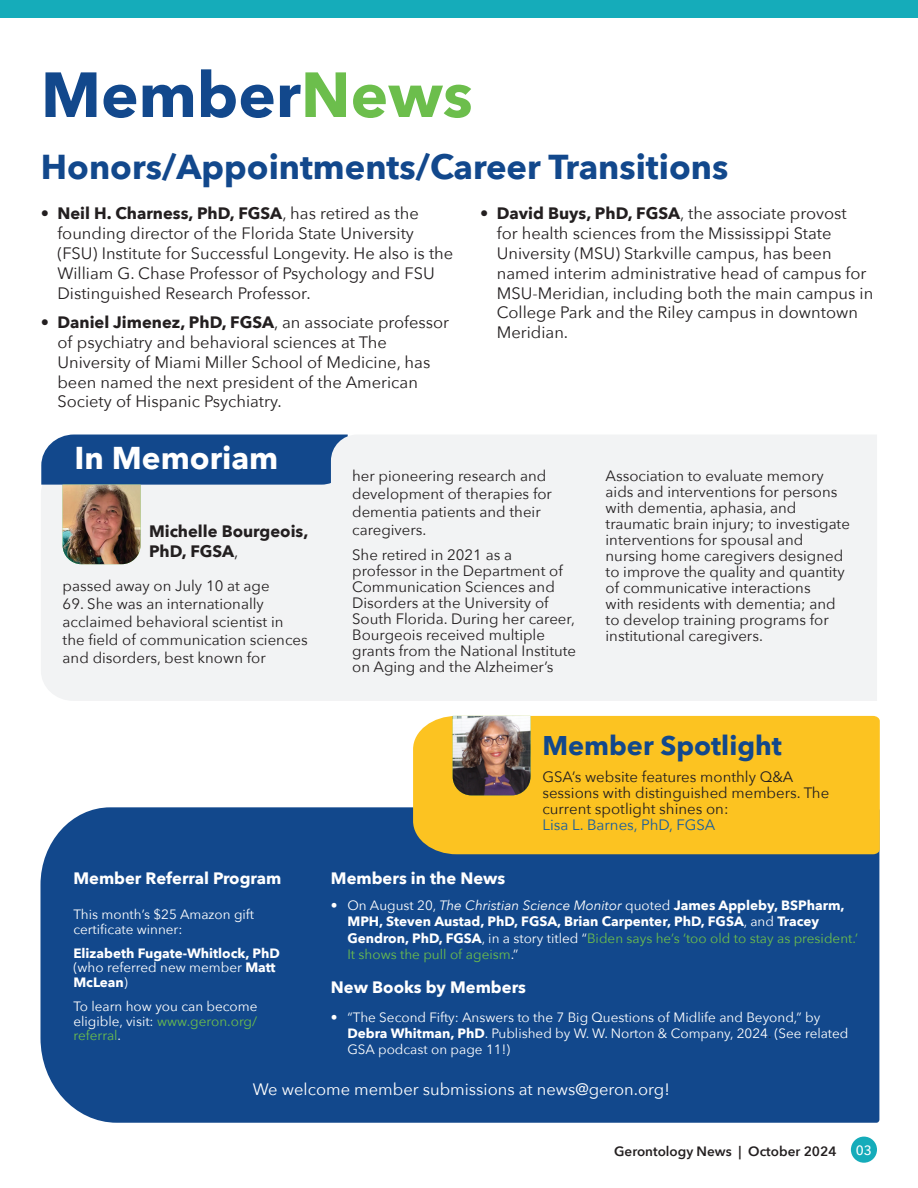
<style>
.page{position:relative;width:918px;height:1188px;background:#fff}
.page>*{position:absolute;margin:0;border:0;box-sizing:border-box;transform-origin:0 0}
.t1{font:700 63px "Avenir Next";color:#12488c}
.t2{font:700 34.5px "Avenir Next";color:#12488c}
.t3{font:700 31.5px "Avenir Next";color:#fff}
.t4{font:700 27px "Avenir Next";color:#12488c}
.bullets{font:16.5px/19.8px "Avenir Next";color:#231f20}
.t5{font:700 16.5px "Avenir Next";color:#fff}
.t6{font:16.5px "Avenir Next";color:#fff}
.t7{font:700 16.5px/19.8px "Avenir Next";color:#231f20}
.t8{font:15px/16px "Avenir Next";color:#231f20}
.bullets-2{font:700 13.5px/16.2px "Avenir Next";color:#fff}
.bullets-3{font:13.5px/14.4px "Avenir Next";color:#fff}
.t9{font:600 13.5px "Avenir Next";color:#231f20}
.t10{font:500 13.5px "Avenir Next";color:#fff}
.s1{color:#6cbe4c}
.s2{font-weight:700}
.s3{font-weight:400}
.s4{color:#175d9e}
.s5{font-weight:400;font-style:italic}
.s6{font-weight:400;color:#6cbe4c}
.s7{color:#231f20}
</style>
<div class="page">
<div style="left:851px;top:1137px;width:26px;height:26px;background:#15acba;border-radius:50%"></div>
<div style="left:0;top:0;width:918px;height:17px;background:#15acba"></div>
<div style="left:41px;top:564px;width:836px;height:137px;background:#f2f3f4"></div>
<div style="left:331px;top:435px;width:546px;height:178px;background:#f2f3f4"></div>
<svg style="left:41px;top:435px;width:307px;height:129px"></svg>
<img style="left:63px;top:485px;width:78px;height:79px">
<div style="left:40px;top:807px;width:839px;height:316px;background:#12488c"></div>
<div style="left:413px;top:716px;width:467px;height:138px;background:#fcc321"></div>
<img style="left:453px;top:716px;width:78px;height:79px">
<p class="t1" style="left:41px;top:40px;width:433px">Member<span class="s1">News</span></p>
<p class="t2" style="left:41px;top:137px;width:689px">Honors/Appointments/Career Transitions</p>
<p class="bullets" style="left:57px;top:203px;width:397px;text-indent:-16px">• <span class="s2">Neil H. Charness, PhD, FGSA</span>, has retired as the founding director of the Florida State University (FSU) Institute for Successful Longevity. He also is the William G. Chase Professor of Psychology and FSU Distinguished Research Professor.</p>
<p class="bullets" style="left:57px;top:312px;width:393px;text-indent:-16px">• <span class="s2">Daniel Jimenez, PhD, FGSA</span>, an associate professor of psychiatry and behavioral sciences at The University of Miami Miller School of Medicine, has been named the next president of the American Society of Hispanic Psychiatry.</p>
<p class="bullets" style="left:497px;top:203px;width:378px;text-indent:-16px">• <span class="s2">David Buys, PhD, FGSA</span>, the associate provost<br>for health sciences from the Mississippi State University (MSU) Starkville campus, has been named interim administrative head of campus for MSU-Meridian, including both the main campus in College Park and the Riley campus in downtown Meridian.</p>
<p class="t3" style="left:75px;top:430px;width:205px">In Memoriam</p>
<p class="t7" style="left:149px;top:521px;width:161px">Michelle Bourgeois,<br>PhD, FGSA<span class="s3">,</span></p>
<p class="t8" style="left:63px;top:577px;width:208px">passed away on July 10 at age</p>
<p class="t8" style="left:63px;top:594px;width:247px;line-height:18px">69. She was an internationally acclaimed behavioral scientist in the field of communication sciences and disorders, best known for</p>
<p class="t5" style="left:73px;top:864px;width:210px">Member Referral Program</p>
<p class="bullets-3" style="left:73px;top:907px;width:182px">This month’s $25 Amazon gift certificate winner:</p>
<p class="bullets-2" style="left:73px;top:946px;width:208px;line-height:14.4px">Elizabeth Fugate-Whitlock, PhD <span class="s3">(who referred new member</span> Matt<br>McLean<span class="s3">)</span></p>
<p class="bullets-3" style="left:73px;top:999px;width:186px;text-align:justify">To learn how you can become eligible, visit: <span class="s1">www.geron.org/ referral</span>.</p>
<p class="t8" style="left:352px;top:466px;width:201px;line-height:18px">her pioneering research and development of therapies for dementia patients and their caregivers.</p>
<p class="t8" style="left:352px;top:546px;width:225px">She retired in 2021 as a professor in the Department of<br>Communication Sciences and<br>Disorders at the University of<br>South Florida. During her career,<br>Bourgeois received multiple grants from the National Institute on Aging and the Alzheimer’s</p>
<p class="t8" style="left:606px;top:467px;width:246px">Association to evaluate memory aids and interventions for persons with dementia, aphasia, and traumatic brain injury; to investigate interventions for spousal and nursing home caregivers designed to improve the quality and quantity of communicative interactions<br>with residents with dementia; and to develop training programs for institutional caregivers.</p>
<p class="t4" style="left:542px;top:722px;width:241px">Member Spotlight</p>
<p class="t8" style="left:542px;top:768px;width:288px">GSA’s website features monthly Q&amp;A sessions with distinguished members. The current spotlight shines on:<br><span class="s4">Lisa L. Barnes, PhD, FGSA</span></p>
<p class="t5" style="left:331px;top:864px;width:176px">Members in the News</p>
<p class="bullets-2" style="left:347px;top:897px;width:512px;text-indent:-16px"><span class="s3">• On August 20,</span> <span class="s5">The Christian Science Monitor</span> <span class="s3">quoted</span> James Appleby, BSPharm, MPH, Steven Austad, PhD, FGSA, Brian Carpenter, PhD, FGSA<span class="s3">, and</span> Tracey Gendron, PhD, FGSA<span class="s3">, in a story titled “</span><span class="s6">Biden says he’s ‘too old to stay as president.’ It shows the pull of ageism</span><span class="s3">.”</span></p>
<p class="t5" style="left:331px;top:973px;width:197px">New Books by Members</p>
<p class="bullets-3" style="left:347px;top:1008px;width:503px;line-height:16.2px;text-indent:-16px">• “The Second Fifty: Answers to the 7 Big Questions of Midlife and Beyond,” by<br><span class="s2">Debra Whitman, PhD</span>. Published by W. W. Norton &amp; Company, 2024<span class="s7">.</span> (See related<br>GSA podcast on page 11!)</p>
<p class="t6" style="left:253px;top:1075px;width:418px">We welcome member submissions at news@geron.org!</p>
<p class="t9" style="left:614px;top:1139px;width:224px">Gerontology News | October 2024</p>
<p class="t10" style="left:856px;top:1138px;width:18px">03</p>
</div>
